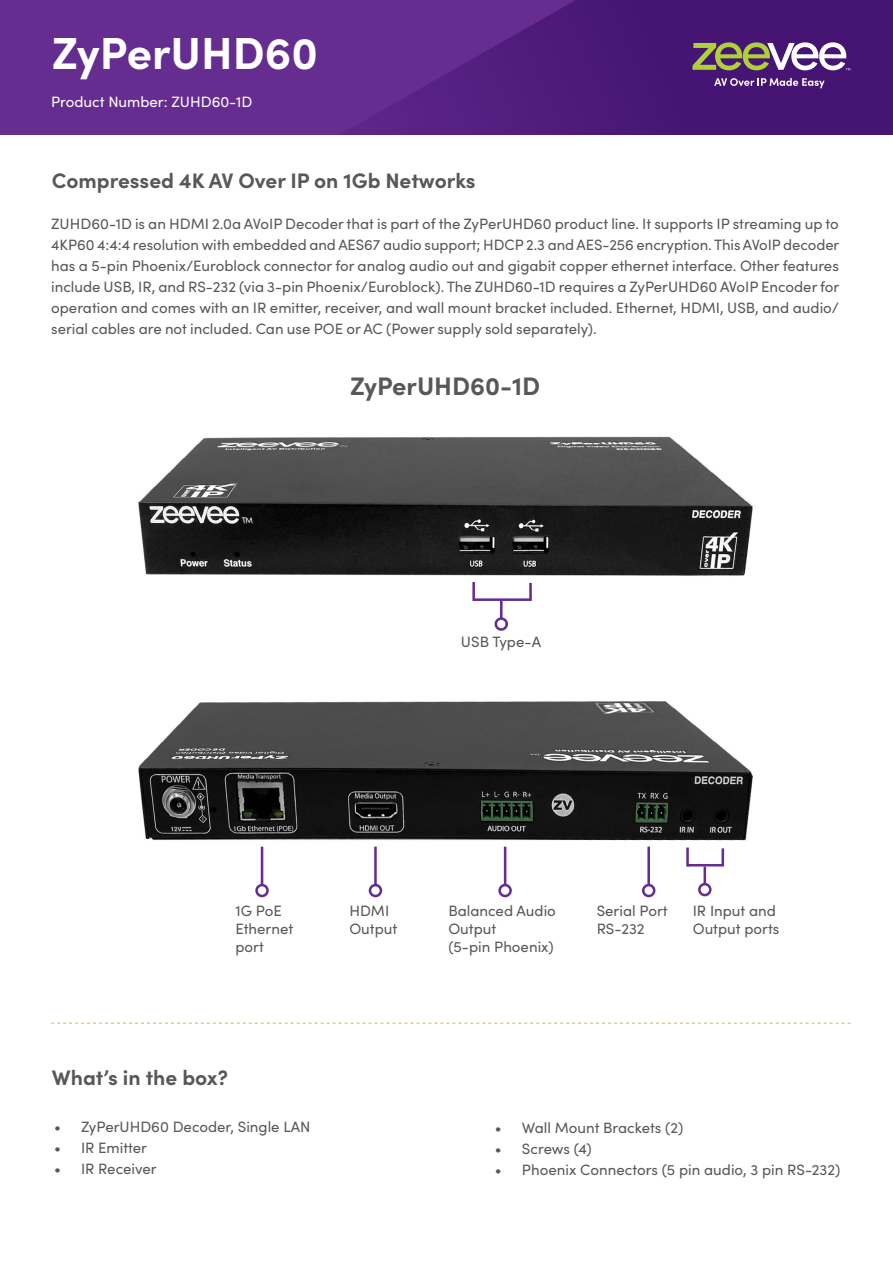
<style>
.page{position:relative;width:893px;height:1263px;background:#fff}
.page>*{position:absolute;margin:0;border:0;box-sizing:border-box;transform-origin:0 0}
.t1{font:700 45px "Sofia Pro";color:#fff}
.t2{font:700 25.35px "Sofia Pro";color:#595858}
.t3{font:700 21px "Sofia Pro";color:#595858}
.t4{font:15px/18px "Sofia Pro";color:#595858}
.t5{font:15px "Sofia Pro";color:#fff}
</style>
<div class="page">
<div style="left:0;top:0;width:328px;height:135px;background:#652d90"></div>
<svg style="left:328px;top:0;width:565px;height:135px;fill:#4b1979"></svg>
<svg style="left:714px;top:78px;width:111px;height:10px"></svg>
<svg style="left:692px;top:42px;width:158px;height:28px"></svg>
<svg style="left:51px;top:1023px;width:799px;height:1px"></svg>
<img style="left:138px;top:436px;width:617px;height:140px">
<img style="left:138px;top:701px;width:615px;height:140px">
<svg style="left:472px;top:582px;width:60px;height:19px"></svg>
<hr style="left:500px;top:601px;width:3px;height:17px;background:#652d90">
<div style="left:495px;top:617px;width:13px;height:14px;border:3px solid #652d90;border-radius:50%"></div>
<hr style="left:261px;top:847px;width:2px;height:38px;background:#652d90">
<div style="left:255px;top:884px;width:14px;height:13px;border:3px solid #652d90;border-radius:50%"></div>
<hr style="left:374px;top:847px;width:3px;height:38px;background:#652d90">
<div style="left:369px;top:884px;width:13px;height:13px;border:3px solid #652d90;border-radius:50%"></div>
<hr style="left:504px;top:847px;width:2px;height:38px;background:#652d90">
<div style="left:498px;top:884px;width:14px;height:13px;border:3px solid #652d90;border-radius:50%"></div>
<hr style="left:647px;top:847px;width:3px;height:38px;background:#652d90">
<div style="left:642px;top:884px;width:13px;height:13px;border:3px solid #652d90;border-radius:50%"></div>
<svg style="left:686px;top:847px;width:39px;height:21px"></svg>
<hr style="left:703px;top:866px;width:3px;height:18px;background:#652d90">
<div style="left:698px;top:883px;width:13px;height:13px;border:3px solid #652d90;border-radius:50%"></div>
<h1 class="t1" style="left:52px;top:18px;width:268px">ZyPerUHD60</h1>
<p class="t5" style="left:51px;top:91px;width:203px">Product Number: ZUHD60-1D</p>
<h3 class="t3" style="left:52px;top:164px;width:425px">Compressed 4K AV Over IP on 1Gb Networks</h3>
<p class="t4" style="left:51px;top:212px;width:790px;line-height:21px;text-align:justify">ZUHD60-1D is an HDMI 2.0a AVoIP Decoder that is part of the ZyPerUHD60 product line. It supports IP streaming up to 4KP60 4:4:4 resolution with embedded and AES67 audio support; HDCP 2.3 and AES-256 encryption. This AVoIP decoder has a 5-pin Phoenix/Euroblock connector for analog audio out and gigabit copper ethernet interface. Other features include USB, IR, and RS-232 (via 3-pin Phoenix/Euroblock). The ZUHD60-1D requires a ZyPerUHD60 AVoIP Encoder for operation and comes with an IR emitter, receiver, and wall mount bracket included. Ethernet, HDMI, USB, and audio/ serial cables are not included. Can use POE or AC (Power supply sold separately).</p>
<h2 class="t2" style="left:350px;top:366px;width:192px">ZyPerUHD60-1D</h2>
<p class="t4" style="left:461px;top:632px;width:82px">USB Type-A</p>
<p class="t4" style="left:235px;top:901px;width:59px">1G PoE<br>Ethernet port</p>
<p class="t4" style="left:349px;top:901px;width:49px">HDMI<br>Output</p>
<p class="t4" style="left:448px;top:901px;width:109px">Balanced Audio<br>Output<br>(5-pin Phoenix)</p>
<p class="t4" style="left:597px;top:901px;width:72px">Serial Port<br>RS-232</p>
<p class="t4" style="left:693px;top:901px;width:88px">IR Input and<br>Output ports</p>
<h3 class="t3" style="left:52px;top:1061px;width:178px">What’s in the box?</h3>
<p class="t4" style="left:54px;top:1117px;width:258px">• ZyPerUHD60 Decoder, Single LAN</p>
<p class="t4" style="left:54px;top:1138px;width:95px">• IR Emitter</p>
<p class="t4" style="left:54px;top:1159px;width:104px">• IR Receiver</p>
<p class="t4" style="left:495px;top:1117px;width:190px">• Wall Mount Brackets (2)</p>
<p class="t4" style="left:495px;top:1138px;width:98px">• Screws (4)</p>
<p class="t4" style="left:495px;top:1159px;width:347px">• Phoenix Connectors (5 pin audio, 3 pin RS-232)</p>
</div>
